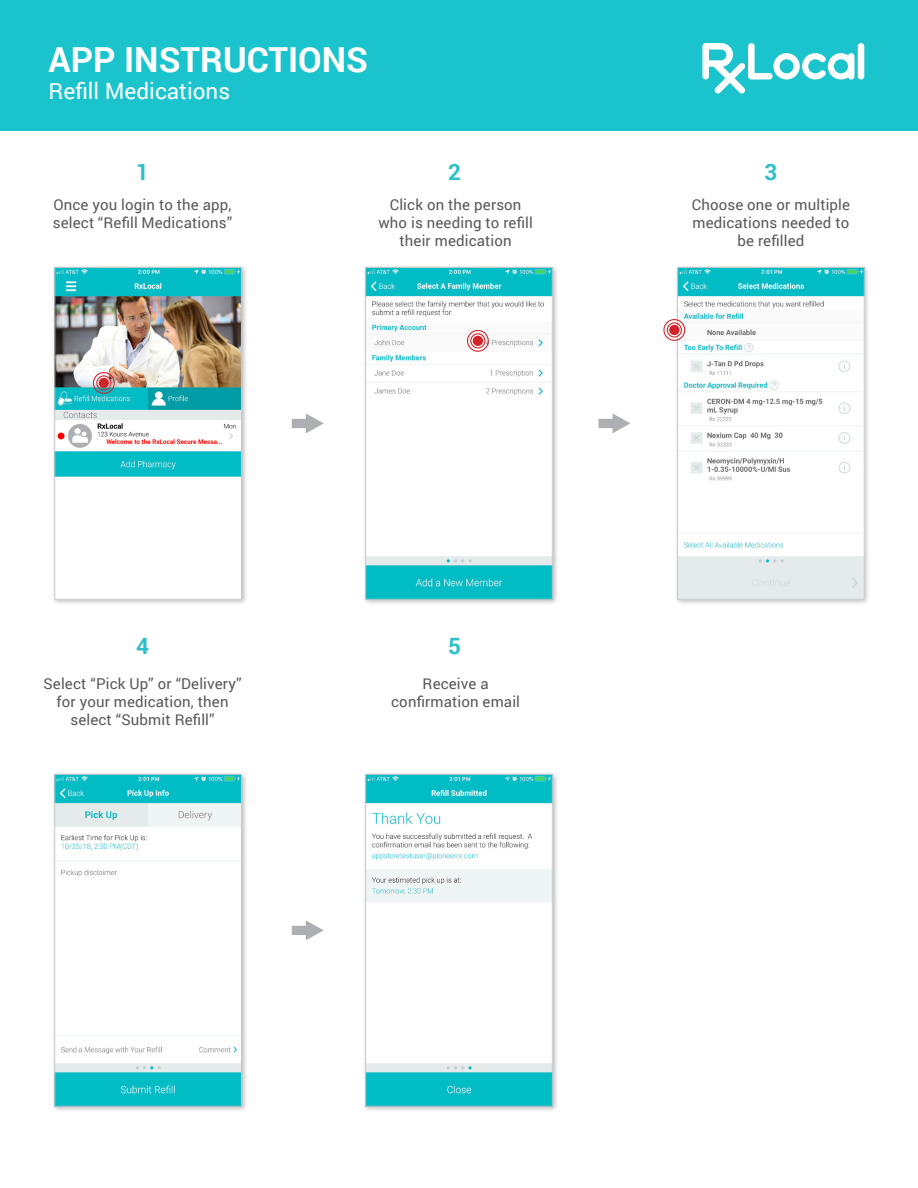
<style>
.page{position:relative;width:918px;height:1188px;background:#fff}
.page>*{position:absolute;margin:0;border:0;box-sizing:border-box;transform-origin:0 0}
.t1{font:700 34.5px "Roboto";color:#fff}
.t2{font:22.5px "Roboto";color:#fff}
.t3{font:700 22.5px "Roboto";color:#2ebfc9}
.t4{font:15px/18px "Roboto";letter-spacing:.01em;color:#57585a;text-align:center}
</style>
<div class="page">
<div style="left:0;top:0;width:918px;height:131px;background:#1bc4cd"></div>
<svg style="left:292px;top:413px;width:32px;height:20px"></svg>
<svg style="left:292px;top:920px;width:32px;height:20px"></svg>
<svg style="left:598px;top:413px;width:32px;height:20px"></svg>
<div style="left:51px;top:264px;width:197px;height:342px;background:#231f20;opacity:.3"></div>
<img style="left:57px;top:269px;width:183px;height:329px">
<div style="left:55px;top:267px;width:187px;height:333px;border:1px solid #c7c8ca"></div>
<div style="left:51px;top:771px;width:197px;height:342px;background:#231f20;opacity:.3"></div>
<img style="left:57px;top:776px;width:183px;height:328px">
<div style="left:55px;top:774px;width:187px;height:332px;border:1px solid #c7c8ca"></div>
<div style="left:362px;top:264px;width:197px;height:342px;background:#231f20;opacity:.3"></div>
<img style="left:367px;top:269px;width:184px;height:329px">
<div style="left:365px;top:267px;width:188px;height:333px;border:1px solid #c7c8ca"></div>
<div style="left:362px;top:771px;width:197px;height:342px;background:#231f20;opacity:.3"></div>
<img style="left:367px;top:776px;width:184px;height:328px">
<div style="left:365px;top:774px;width:188px;height:332px;border:1px solid #c7c8ca"></div>
<div style="left:674px;top:264px;width:197px;height:342px;background:#231f20;opacity:.3"></div>
<img style="left:679px;top:269px;width:183px;height:329px">
<div style="left:677px;top:267px;width:187px;height:333px;border:1px solid #c7c8ca"></div>
<div style="left:96px;top:375px;width:15px;height:16px;border:1px solid #d1232a;border-radius:50%"></div>
<div style="left:93px;top:372px;width:22px;height:22px;border:1px solid #d1232a;border-radius:50%"></div>
<div style="left:99px;top:378px;width:10px;height:10px;background:#d1232a;border-radius:50%"></div>
<div style="left:470px;top:333px;width:15px;height:15px;border:1px solid #d1232a;border-radius:50%"></div>
<div style="left:467px;top:330px;width:22px;height:22px;border:1px solid #d1232a;border-radius:50%"></div>
<div style="left:473px;top:336px;width:10px;height:10px;background:#d1232a;border-radius:50%"></div>
<div style="left:667px;top:322px;width:15px;height:16px;border:1px solid #d1232a;border-radius:50%"></div>
<div style="left:663px;top:319px;width:22px;height:22px;border:1px solid #d1232a;border-radius:50%"></div>
<div style="left:669px;top:325px;width:10px;height:10px;background:#d1232a;border-radius:50%"></div>
<div style="left:858px;top:43px;width:6px;height:37px;background:#fff;border-radius:3px"></div>
<svg style="left:702px;top:43px;width:152px;height:50px"></svg>
<p class="t1" style="left:49px;top:35px;width:321px">APP INSTRUCTIONS</p>
<p class="t2" style="left:49px;top:75px;width:183px">Refill Medications</p>
<p class="t3" style="left:136px;top:156px;width:14px">1</p>
<p class="t4" style="left:53px;top:195px;width:181px;text-align:left">Once you login to the app, select “Refill Medications”</p>
<p class="t3" style="left:448px;top:156px;width:14px">2</p>
<p class="t3" style="left:764px;top:156px;width:14px">3</p>
<p class="t4" style="left:378px;top:195px;width:156px">Click on the person who is needing to refill their medication</p>
<p class="t4" style="left:692px;top:195px;width:160px">Choose one or multiple medications needed to be refilled</p>
<p class="t3" style="left:136px;top:630px;width:14px">4</p>
<p class="t3" style="left:448px;top:630px;width:14px">5</p>
<p class="t4" style="left:43px;top:674px;width:200px">Select “Pick Up” or “Delivery” for your medication, then select “Submit Refill”</p>
<p class="t4" style="left:391px;top:674px;width:130px">Receive a confirmation email</p>
</div>
